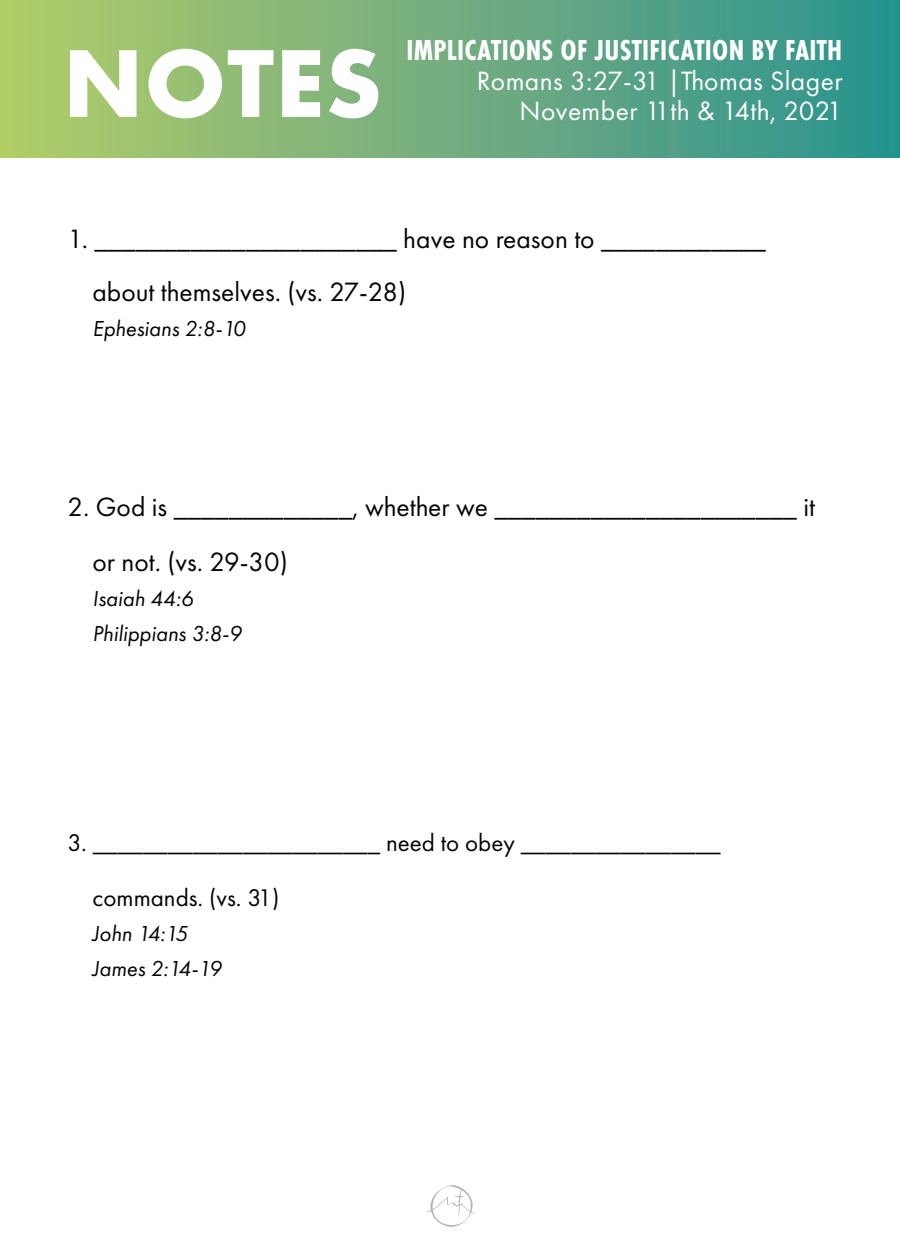
<style>
.page{position:relative;width:900px;height:1260px;background:#fff}
.page>*{position:absolute;margin:0;border:0;box-sizing:border-box;transform-origin:0 0}
.t1{font:700 100px "Futura PT";letter-spacing:.01em;color:#fff}
.t2{font:700 30px "Futura PT Cond";letter-spacing:.01em;color:#fff}
.t3{font:27.5px/52.5px "Futura PT";color:#040503}
.t4{font:27.5px/30px "Futura PT";letter-spacing:.015em;color:#fff;text-align:right}
.t5{font:25px "Futura PT";color:#040503}
.t6{font:italic 22.5px/35px "Futura PT";color:#040503}
</style>
<div class="page">
<svg style="left:426px;top:1185px;width:48px;height:42px"></svg>
<div style="left:0;top:0;width:900px;height:158px;background:linear-gradient(to right,#b6cc6b,#2b9191)"></div>
<h1 class="t1" style="left:63px;top:19px;width:321px">NOTES</h1>
<p class="t2" style="left:407px;top:33px;width:437px">IMPLICATIONS OF JUSTIFICATION BY FAITH</p>
<p class="t4" style="left:477px;top:66px;width:367px">Romans 3:27-31 |Thomas Slager<br>November 11th &amp; 14th, 2021</p>
<p class="t3" style="left:92px;top:213px;width:675px;text-indent:-25px">1. ______________________ have no reason to ____________ about themselves. (vs. 27-28)</p>
<p class="t6" style="left:92px;top:311px;width:155px">Ephesians 2:8-10</p>
<p class="t3" style="left:92px;top:479px;width:724px;line-height:55px;text-indent:-25px">2. God is _____________, whether we ______________________ it or not. (vs. 29-30)</p>
<p class="t6" style="left:92px;top:581px;width:151px">Isaiah 44:6<br>Philippians 3:8-9</p>
<p class="t5" style="left:68px;top:828px;width:655px">3. _______________________ need to obey ________________</p>
<p class="t5" style="left:92px;top:883px;width:188px">commands. (vs. 31)</p>
<p class="t6" style="left:92px;top:916px;width:131px">John 14:15<br>James 2:14-19</p>
</div>
